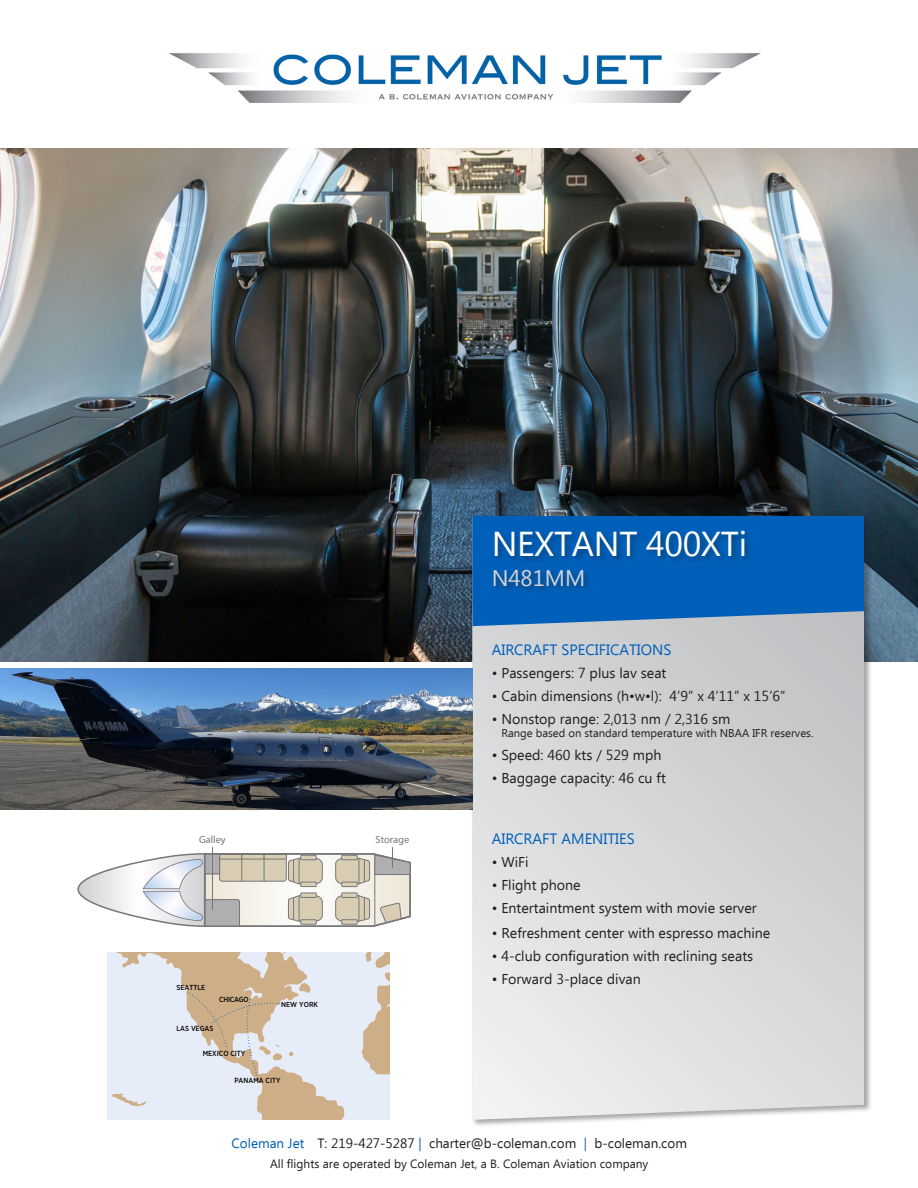
<style>
.page{position:relative;width:918px;height:1188px;background:#fff}
.page>*{position:absolute;margin:0;border:0;box-sizing:border-box;transform-origin:0 0}
.t1{font:34.5px "Ebrima";letter-spacing:-.01em;color:#fff}
.t2{font:22.5px "Ebrima";color:#d6d4d6}
.t3{font:15px "Ebrima";color:#005fb9}
.t4{font:14.25px "Ebrima";color:#231f20}
.t5{font:13.5px "Ebrima";color:#231f20}
.t6{font:12px "Ebrima";color:#231f20}
.t7{font:11.25px "Ebrima";color:#231f20}
.t8{font:10.35px "Myriad Pro";color:#77777a}
.t9{font:500 7.35px "Gotham Narrow";color:#040503}
.t10{font:500 7.35px "Gotham Narrow";letter-spacing:-.03em;color:#040503}
.t11{font:500 7.2px "Gotham Narrow";color:#040503}
.s1{color:#005fb9}
</style>
<div class="page">
<img style="left:169px;top:53px;width:592px;height:49px">
<img style="left:0;top:148px;width:918px;height:514px">
<div style="left:471px;top:515px;width:401px;height:613px;background:#231f20;opacity:.4"></div>
<svg style="left:472px;top:626px;width:392px;height:494px"></svg>
<img style="left:0;top:668px;width:472px;height:142px">
<svg style="left:472px;top:516px;width:392px;height:110px"></svg>
<div style="left:492px;top:530px;width:260px;height:64px;background:#231f20;opacity:.4"></div>
<svg style="left:77px;top:847px;width:334px;height:80px"></svg>
<div style="left:107px;top:952px;width:282px;height:168px;background:#e7edf8"></div>
<svg style="left:362px;top:952px;width:27px;height:123px"></svg>
<svg style="left:112px;top:952px;width:233px;height:168px"></svg>
<p class="t1" style="left:492px;top:519px;width:257px">NEXTANT 400XTi</p>
<p class="t2" style="left:492px;top:562px;width:95px">N481MM</p>
<p class="t8" style="left:199px;top:833px;width:28px">Galley</p>
<p class="t8" style="left:376px;top:833px;width:35px">Storage</p>
<p class="t11" style="left:176px;top:983px;width:30px">SEATTLE</p>
<p class="t10" style="left:219px;top:995px;width:31px">CHICAGO</p>
<p class="t9" style="left:176px;top:1023px;width:39px">LAS VEGAS</p>
<p class="t9" style="left:203px;top:1049px;width:44px">MEXICO CITY</p>
<p class="t11" style="left:281px;top:1000px;width:39px">NEW YORK</p>
<p class="t9" style="left:234px;top:1076px;width:48px">PANAMA CITY</p>
<p class="t3" style="left:492px;top:639px;width:181px">AIRCRAFT SPECIFICATIONS</p>
<p class="t4" style="left:492px;top:663px;width:176px">• Passengers: 7 plus lav seat</p>
<p class="t4" style="left:492px;top:686px;width:295px">• Cabin dimensions (h•w•l): 4’9” x 4’11” x 15’6”</p>
<p class="t4" style="left:492px;top:709px;width:240px">• Nonstop range: 2,013 nm / 2,316 sm</p>
<p class="t7" style="left:501px;top:725px;width:314px">Range based on standard temperature with NBAA IFR reserves.</p>
<p class="t4" style="left:492px;top:745px;width:171px">• Speed: 460 kts / 529 mph</p>
<p class="t4" style="left:492px;top:768px;width:176px">• Baggage capacity: 46 cu ft</p>
<p class="t3" style="left:492px;top:828px;width:145px">AIRCRAFT AMENITIES</p>
<p class="t4" style="left:492px;top:852px;width:38px">• WiFi</p>
<p class="t4" style="left:492px;top:875px;width:91px">• Flight phone</p>
<p class="t4" style="left:492px;top:898px;width:267px">• Entertaintment system with movie server</p>
<p class="t4" style="left:492px;top:922px;width:280px">• Refreshment center with espresso machine</p>
<p class="t4" style="left:492px;top:945px;width:263px">• 4-club configuration with reclining seats</p>
<p class="t4" style="left:492px;top:968px;width:151px">• Forward 3-place divan</p>
<p class="t5" style="left:231px;top:1134px;width:457px"><span class="s1">Coleman Jet</span> T: 219-427-5287 <span class="s1">|</span> charter@b-coleman.com <span class="s1">|</span> b-coleman.com</p>
<p class="t6" style="left:270px;top:1155px;width:380px">All flights are operated by Coleman Jet, a B. Coleman Aviation company</p>
</div>
